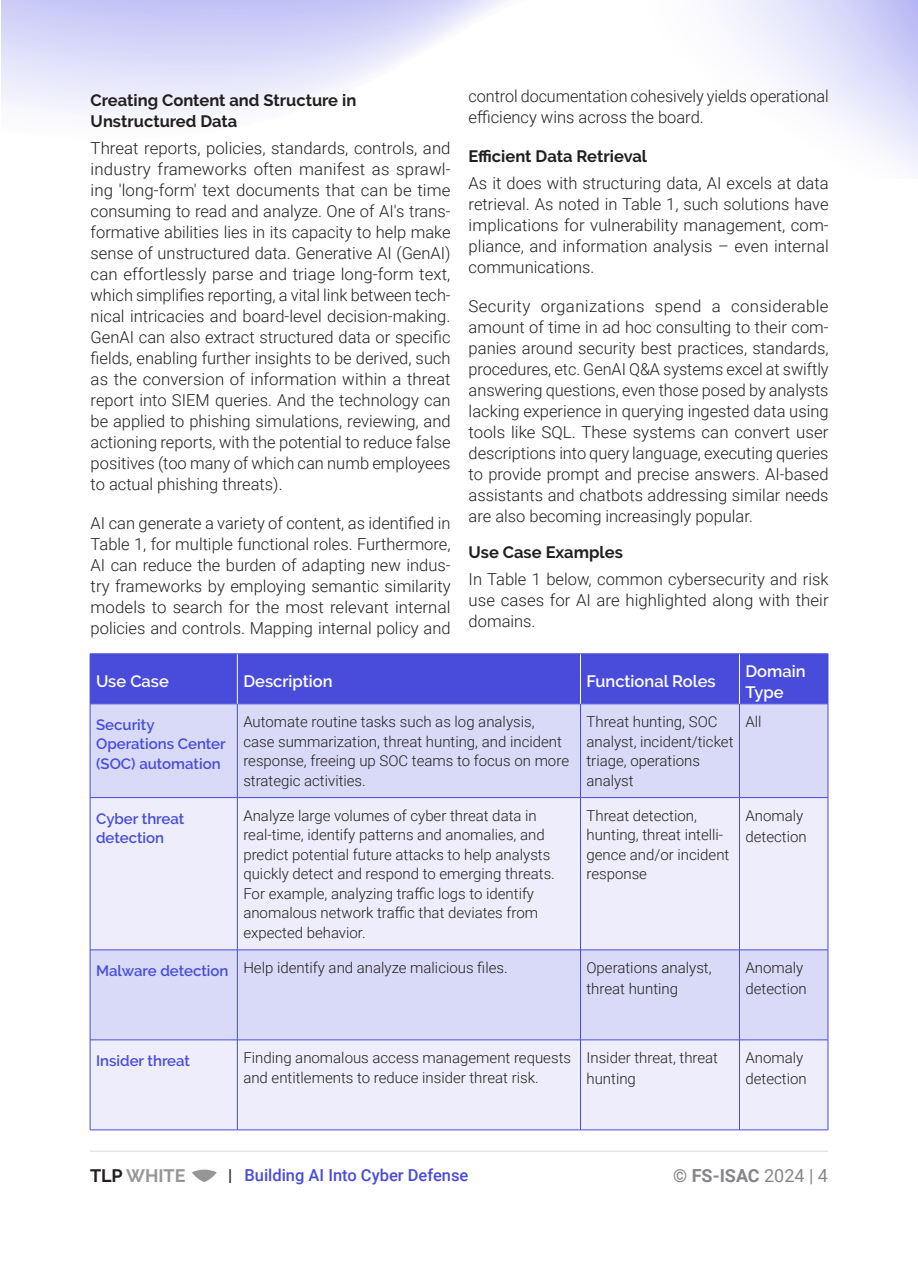
<style>
.page{position:relative;width:918px;height:1263px;background:#fff}
.page>*{position:absolute;margin:0;border:0;box-sizing:border-box;transform-origin:0 0}
.t1{font:700 18px "Roboto";color:#858689}
.t2{font:700 18px "Raleway";color:#969696}
.t3{font:300 16.5px/21px "Roboto";color:#231f20;text-align:justify}
.t4{font:700 16.5px/21px "Raleway";color:#231f20}
.t5{font:600 16.5px/21px "Raleway";color:#fff}
.t6{font:500 16.5px "Roboto";color:#494cdb}
.t7{font:300 15px/19.5px "Roboto";color:#231f20}
.t8{font:600 15px/19.5px "Raleway";color:#494cdb}
.s1{font-family:"Raleway";font-weight:600;color:#494cdb}
.s2{color:#231f20}
.s3{font-weight:400}
</style>
<div class="page">
<hr style="left:90px;top:1150px;width:738px;height:2px;background:#e5e5e5">
<svg style="left:192px;top:1169px;width:25px;height:13px"></svg>
<div style="left:91px;top:654px;width:737px;height:49px;background:#494cdb"></div>
<div style="left:91px;top:704px;width:737px;height:93px;background:#d9daf7"></div>
<svg style="left:91px;top:798px;width:737px;height:331px;background:#e7e7f9"></svg>
<hr style="left:90px;top:703px;width:147px;height:1px;background:#494cdb">
<hr style="left:237px;top:703px;width:343px;height:1px;background:#494cdb">
<hr style="left:237px;top:704px;width:1px;height:93px;background:#494cdb">
<hr style="left:580px;top:703px;width:160px;height:1px;background:#494cdb">
<hr style="left:580px;top:704px;width:1px;height:93px;background:#494cdb">
<hr style="left:740px;top:703px;width:88px;height:1px;background:#494cdb">
<hr style="left:739px;top:704px;width:1px;height:93px;background:#494cdb">
<hr style="left:90px;top:797px;width:147px;height:1px;background:#494cdb">
<hr style="left:237px;top:797px;width:343px;height:1px;background:#494cdb">
<hr style="left:237px;top:798px;width:1px;height:152px;background:#494cdb">
<hr style="left:580px;top:797px;width:160px;height:1px;background:#494cdb">
<hr style="left:580px;top:798px;width:1px;height:152px;background:#494cdb">
<hr style="left:740px;top:797px;width:88px;height:1px;background:#494cdb">
<hr style="left:739px;top:798px;width:1px;height:152px;background:#494cdb">
<hr style="left:90px;top:949px;width:147px;height:1px;background:#494cdb">
<hr style="left:237px;top:949px;width:343px;height:1px;background:#494cdb">
<hr style="left:237px;top:950px;width:1px;height:90px;background:#494cdb">
<hr style="left:580px;top:949px;width:160px;height:1px;background:#494cdb">
<hr style="left:580px;top:950px;width:1px;height:90px;background:#494cdb">
<hr style="left:740px;top:949px;width:88px;height:1px;background:#494cdb">
<hr style="left:739px;top:950px;width:1px;height:90px;background:#494cdb">
<hr style="left:90px;top:1039px;width:147px;height:1px;background:#494cdb">
<hr style="left:237px;top:1039px;width:343px;height:1px;background:#494cdb">
<hr style="left:237px;top:1040px;width:1px;height:90px;background:#494cdb">
<hr style="left:580px;top:1039px;width:160px;height:1px;background:#494cdb">
<hr style="left:580px;top:1040px;width:1px;height:90px;background:#494cdb">
<hr style="left:740px;top:1039px;width:88px;height:1px;background:#494cdb">
<hr style="left:739px;top:1040px;width:1px;height:90px;background:#494cdb">
<hr style="left:90px;top:1129px;width:147px;height:1px;background:#494cdb">
<hr style="left:237px;top:1129px;width:343px;height:1px;background:#494cdb">
<hr style="left:580px;top:1129px;width:160px;height:1px;background:#494cdb">
<hr style="left:740px;top:1129px;width:88px;height:1px;background:#494cdb">
<hr style="left:237px;top:654px;width:1px;height:50px;background:#fff">
<hr style="left:580px;top:654px;width:1px;height:50px;background:#fff">
<hr style="left:739px;top:654px;width:1px;height:50px;background:#fff">
<hr style="left:90px;top:653px;width:147px;height:1px;background:#494cdb">
<hr style="left:90px;top:654px;width:1px;height:50px;background:#494cdb">
<hr style="left:237px;top:653px;width:343px;height:1px;background:#494cdb">
<hr style="left:580px;top:653px;width:160px;height:1px;background:#494cdb">
<hr style="left:740px;top:653px;width:88px;height:1px;background:#494cdb">
<hr style="left:828px;top:654px;width:1px;height:50px;background:#494cdb">
<hr style="left:90px;top:704px;width:1px;height:93px;background:#494cdb">
<hr style="left:828px;top:704px;width:1px;height:93px;background:#494cdb">
<hr style="left:90px;top:798px;width:1px;height:152px;background:#494cdb">
<hr style="left:828px;top:798px;width:1px;height:152px;background:#494cdb">
<hr style="left:90px;top:950px;width:1px;height:90px;background:#494cdb">
<hr style="left:828px;top:950px;width:1px;height:90px;background:#494cdb">
<hr style="left:90px;top:1040px;width:1px;height:90px;background:#494cdb">
<hr style="left:828px;top:1040px;width:1px;height:90px;background:#494cdb">
<p class="t4" style="left:91px;top:89px;width:267px">Creating Content and Structure in<br>Unstructured Data</p>
<p class="t3" style="left:91px;top:137px;width:362px">Threat reports, policies, standards, controls, and industry frameworks often manifest as sprawl&shy;ing 'long-form' text documents that can be time consuming to read and analyze. One of AI's trans&shy;formative abilities lies in its capacity to help make sense of unstructured data. Generative AI (GenAI) can effortlessly parse and triage long-form text, which simplifies reporting, a vital link between tech&shy;nical intricacies and board-level decision-making.<br>GenAI can also extract structured data or specific fields, enabling further insights to be derived, such as the conversion of information within a threat report into SIEM queries. And the technology can be applied to phishing simulations, reviewing, and actioning reports, with the potential to reduce false positives (too many of which can numb employees to actual phishing threats).</p>
<p class="t3" style="left:91px;top:512px;width:362px">AI can generate a variety of content, as identified in Table 1, for multiple functional roles. Furthermore, AI can reduce the burden of adapting new indus&shy;try frameworks by employing semantic similarity models to search for the most relevant internal policies and controls. Mapping internal policy and</p>
<p class="t3" style="left:469px;top:85px;width:362px">control documentation cohesively yields operational efficiency wins across the board.</p>
<p class="t4" style="left:469px;top:146px;width:180px">Efficient Data Retrieval</p>
<p class="t3" style="left:469px;top:172px;width:362px">As it does with structuring data, AI excels at data retrieval. As noted in Table 1, such solutions have implications for vulnerability management, com&shy;pliance, and information analysis – even internal communications.</p>
<p class="t3" style="left:469px;top:295px;width:362px">Security organizations spend a considerable amount of time in ad hoc consulting to their com&shy;panies around security best practices, standards, procedures, etc. GenAI Q&amp;A systems excel at swiftly answering questions, even those posed by analysts lacking experience in querying ingested data using tools like SQL. These systems can convert user descriptions into query language, executing queries to provide prompt and precise answers. AI-based assistants and chatbots addressing similar needs are also becoming increasingly popular.</p>
<p class="t4" style="left:469px;top:542px;width:156px">Use Case Examples</p>
<p class="t3" style="left:469px;top:568px;width:362px">In Table 1 below, common cybersecurity and risk use cases for AI are highlighted along with their domains.</p>
<p class="t5" style="left:96px;top:671px;width:74px">Use Case</p>
<p class="t5" style="left:243px;top:671px;width:91px">Description</p>
<p class="t5" style="left:586px;top:671px;width:131px">Functional Roles</p>
<p class="t5" style="left:745px;top:660px;width:62px">Domain<br>Type</p>
<p class="t8" style="left:96px;top:715px;width:131px">Security<br>Operations Center (SOC) automation</p>
<p class="t7" style="left:243px;top:711px;width:327px">Automate routine tasks such as log analysis, case summarization, threat hunting, and incident response, freeing up SOC teams to focus on more strategic activities.</p>
<p class="t7" style="left:586px;top:711px;width:149px">Threat hunting, SOC analyst, incident/ticket triage, operations analyst</p>
<p class="t7" style="left:746px;top:711px;width:18px">All</p>
<p class="t8" style="left:96px;top:809px;width:90px">Cyber threat detection</p>
<p class="t7" style="left:243px;top:805px;width:313px">Analyze large volumes of cyber threat data in real-time, identify patterns and anomalies, and predict potential future attacks to help analysts quickly detect and respond to emerging threats.<br>For example, analyzing traffic logs to identify anomalous network traffic that deviates from expected behavior.</p>
<p class="t7" style="left:586px;top:805px;width:144px">Threat detection, hunting, threat intelli&shy;gence and/or incident response</p>
<p class="t7" style="left:746px;top:804px;width:63px;line-height:21px">Anomaly detection</p>
<p class="t7" style="left:96px;top:957px;width:413px"><span class="s1">Malware detection</span> Help identify and analyze malicious files.</p>
<p class="t7" style="left:586px;top:957px;width:127px;line-height:21px">Operations analyst, threat hunting</p>
<p class="t7" style="left:746px;top:957px;width:63px;line-height:21px">Anomaly detection</p>
<p class="t8" style="left:96px;top:1051px;width:96px">Insider threat</p>
<p class="t7" style="left:243px;top:1047px;width:329px">Finding anomalous access management requests and entitlements to reduce insider threat risk.</p>
<p class="t7" style="left:586px;top:1047px;width:133px;line-height:21px">Insider threat, threat hunting</p>
<p class="t7" style="left:746px;top:1047px;width:63px;line-height:21px">Anomaly detection</p>
<p class="t2" style="left:90px;top:1166px;width:97px"><span class="s2">TLP</span> WHITE</p>
<p class="t6" style="left:228px;top:1163px;width:242px"><span class="s2">|</span> Building AI Into Cyber Defense</p>
<p class="t1" style="left:673px;top:1163px;width:156px">© FS-ISAC <span class="s3">2024 | 4</span></p>
</div>
